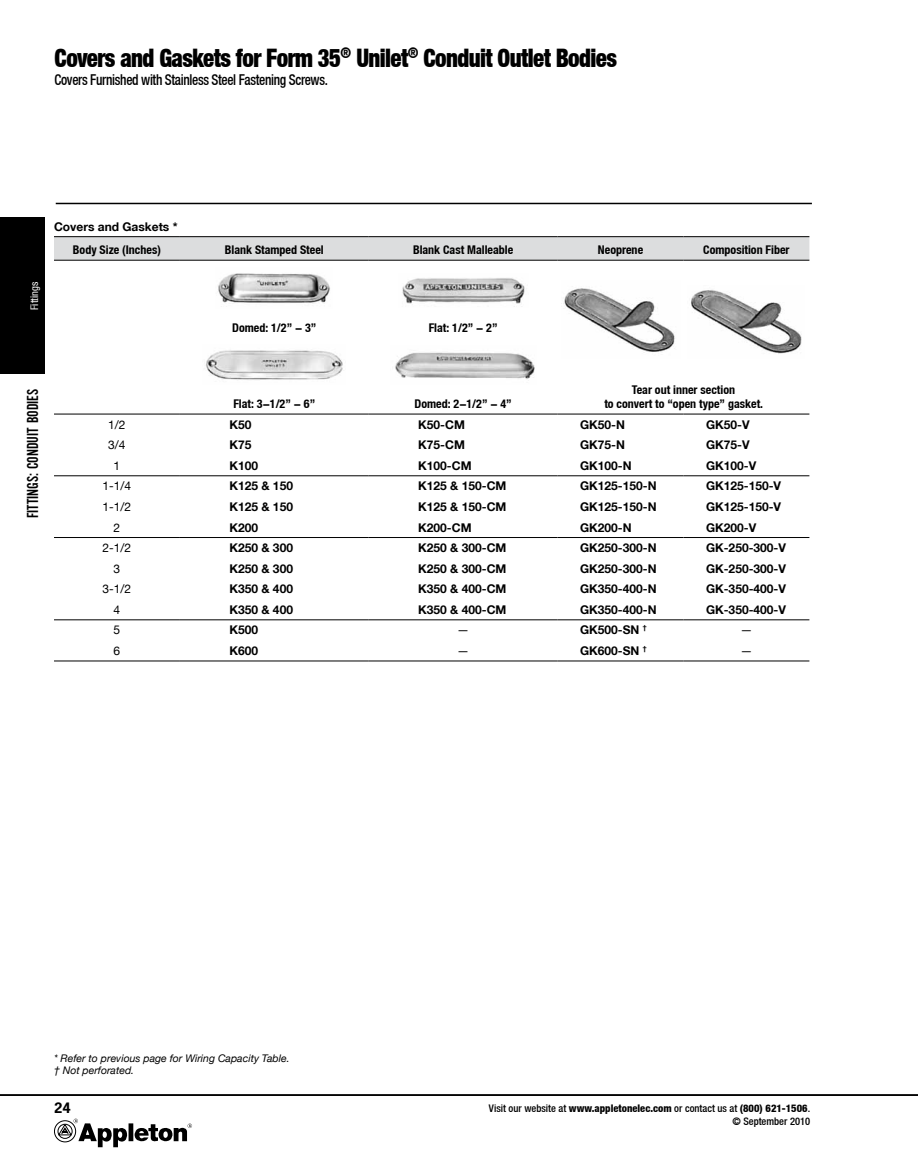
<style>
.page{position:relative;width:918px;height:1175px;background:#fff}
.page>*{position:absolute;margin:0;border:0;box-sizing:border-box;transform-origin:0 0}
.t1{font:900 condensed 25.5px "Helvetica Neue LT";letter-spacing:-.025em;color:#000;scale:.9 1}
.t2{font:16.5px "Alternate Gothic EF No Two";color:#000}
.t3{font:500 condensed 15px "Helvetica Neue LT";letter-spacing:-.025em;color:#000;scale:.89 1}
.t4{font:700 13.5px "News Gothic Std";color:#000}
.t5{font:700 12px "Helvetica Neue LT";color:#000}
.t6{font:700 condensed 12px "Helvetica Neue LT";color:#000}
.t7{font:12px "Helvetica Neue LT";color:#000}
.t8{font:500 condensed 10.5px/12.6px "Helvetica Neue LT";color:#000;text-align:right}
.t9{font:italic 10.5px/12.6px "Helvetica Neue LT";color:#000}
.t10{font:condensed 10.5px "Helvetica Neue LT";color:#fff}
.s1{font-weight:800}
</style>
<div class="page">
<svg style="left:54px;top:237px;width:755px;height:23px;background:#d7d8d9"></svg>
<hr style="left:54px;top:236px;width:126px;height:1px;background:#000">
<hr style="left:180px;top:236px;width:189px;height:1px;background:#000">
<hr style="left:369px;top:236px;width:188px;height:1px;background:#000">
<hr style="left:557px;top:236px;width:126px;height:1px;background:#000">
<hr style="left:683px;top:236px;width:126px;height:1px;background:#000">
<hr style="left:54px;top:475px;width:126px;height:1px;background:#000">
<hr style="left:180px;top:475px;width:189px;height:1px;background:#000">
<hr style="left:369px;top:475px;width:188px;height:1px;background:#000">
<hr style="left:557px;top:475px;width:126px;height:1px;background:#000">
<hr style="left:683px;top:475px;width:126px;height:1px;background:#000">
<hr style="left:54px;top:537px;width:126px;height:1px;background:#000">
<hr style="left:180px;top:537px;width:189px;height:1px;background:#000">
<hr style="left:369px;top:537px;width:188px;height:1px;background:#000">
<hr style="left:557px;top:537px;width:126px;height:1px;background:#000">
<hr style="left:683px;top:537px;width:126px;height:1px;background:#000">
<hr style="left:54px;top:619px;width:126px;height:1px;background:#000">
<hr style="left:180px;top:619px;width:189px;height:1px;background:#000">
<hr style="left:369px;top:619px;width:188px;height:1px;background:#000">
<hr style="left:557px;top:619px;width:126px;height:1px;background:#000">
<hr style="left:683px;top:619px;width:126px;height:1px;background:#000">
<hr style="left:54px;top:660px;width:126px;height:1px;background:#000">
<hr style="left:180px;top:660px;width:189px;height:1px;background:#000">
<hr style="left:369px;top:660px;width:188px;height:1px;background:#000">
<hr style="left:557px;top:660px;width:126px;height:1px;background:#000">
<hr style="left:683px;top:660px;width:126px;height:1px;background:#000">
<hr style="left:54px;top:260px;width:126px;height:1px;background:#000">
<hr style="left:54px;top:414px;width:126px;height:1px;background:#000">
<hr style="left:180px;top:260px;width:189px;height:1px;background:#000">
<hr style="left:369px;top:260px;width:188px;height:1px;background:#000">
<hr style="left:557px;top:260px;width:126px;height:1px;background:#000">
<hr style="left:683px;top:260px;width:126px;height:1px;background:#000">
<hr style="left:557px;top:414px;width:126px;height:1px;background:#000">
<hr style="left:683px;top:414px;width:126px;height:1px;background:#000">
<hr style="left:180px;top:414px;width:189px;height:1px;background:#000">
<hr style="left:369px;top:414px;width:188px;height:1px;background:#000">
<img style="left:218px;top:273px;width:112px;height:31px">
<img style="left:402px;top:278px;width:123px;height:29px">
<img style="left:563px;top:288px;width:112px;height:64px">
<img style="left:691px;top:290px;width:111px;height:64px">
<img style="left:206px;top:350px;width:137px;height:30px">
<img style="left:395px;top:352px;width:140px;height:27px">
<hr style="left:56px;top:203px;width:756px;height:1px;background:#000">
<div style="left:0;top:218px;width:45px;height:156px;background:#000"></div>
<hr style="left:129px;top:1123px;width:4px;height:18px;background:#000">
<svg style="left:135px;top:1123px;width:57px;height:19px"></svg>
<svg style="left:54px;top:1118px;width:73px;height:29px"></svg>
<hr style="left:0;top:1094px;width:918px;height:1px;background:#000">
<h1 class="t1" style="left:55px;top:42px;width:626px">Covers and Gaskets for Form 35<sup>®</sup> Unilet<sup>®</sup> Conduit Outlet Bodies</h1>
<p class="t3" style="left:55px;top:71px;width:309px">Covers Furnished with Stainless Steel Fastening Screws.</p>
<p class="t10" style="left:28px;top:310px;width:30px;rotate:-90deg">Fittings</p>
<p class="t5" style="left:54px;top:219px;width:125px">Covers and Gaskets *</p>
<p class="t6" style="left:73px;top:243px;width:89px">Body Size (Inches)</p>
<p class="t6" style="left:225px;top:243px;width:101px">Blank Stamped Steel</p>
<p class="t6" style="left:413px;top:243px;width:102px">Blank Cast Malleable</p>
<p class="t6" style="left:598px;top:243px;width:47px">Neoprene</p>
<p class="t6" style="left:703px;top:243px;width:88px">Composition Fiber</p>
<p class="t6" style="left:232px;top:320px;width:86px">Domed: 1/2” - 3”</p>
<p class="t6" style="left:429px;top:320px;width:70px">Flat: 1/2” - 2”</p>
<h2 class="t2" style="left:24px;top:518px;width:131px;rotate:-90deg">Fittings: Conduit Bodies</h2>
<p class="t6" style="left:632px;top:382px;width:105px">Tear out inner section</p>
<p class="t6" style="left:233px;top:396px;width:83px">Flat: 3-1/2” - 6”</p>
<p class="t6" style="left:414px;top:396px;width:99px">Domed: 2-1/2” - 4”</p>
<p class="t6" style="left:604px;top:396px;width:160px">to convert to “open type” gasket.</p>
<p class="t7" style="left:108px;top:417px;width:19px">1/2</p>
<p class="t5" style="left:229px;top:417px;width:24px">K50</p>
<p class="t5" style="left:418px;top:417px;width:48px">K50-CM</p>
<p class="t5" style="left:580px;top:417px;width:46px">GK50-N</p>
<p class="t5" style="left:706px;top:417px;width:45px">GK50-V</p>
<p class="t7" style="left:108px;top:438px;width:19px">3/4</p>
<p class="t5" style="left:229px;top:437px;width:24px">K75</p>
<p class="t5" style="left:418px;top:437px;width:48px">K75-CM</p>
<p class="t5" style="left:580px;top:437px;width:46px">GK75-N</p>
<p class="t5" style="left:706px;top:437px;width:45px">GK75-V</p>
<p class="t7" style="left:114px;top:458px;width:8px">1</p>
<p class="t5" style="left:229px;top:458px;width:30px">K100</p>
<p class="t5" style="left:418px;top:458px;width:55px">K100-CM</p>
<p class="t5" style="left:580px;top:458px;width:53px">GK100-N</p>
<p class="t5" style="left:706px;top:458px;width:52px">GK100-V</p>
<p class="t7" style="left:103px;top:479px;width:30px">1-1/4</p>
<p class="t5" style="left:229px;top:478px;width:65px">K125 &amp; 150</p>
<p class="t5" style="left:418px;top:478px;width:90px">K125 &amp; 150-CM</p>
<p class="t5" style="left:580px;top:478px;width:78px">GK125-150-N</p>
<p class="t5" style="left:706px;top:478px;width:77px">GK125-150-V</p>
<p class="t7" style="left:103px;top:499px;width:30px">1-1/2</p>
<p class="t5" style="left:229px;top:499px;width:65px">K125 &amp; 150</p>
<p class="t5" style="left:418px;top:499px;width:90px">K125 &amp; 150-CM</p>
<p class="t5" style="left:580px;top:499px;width:78px">GK125-150-N</p>
<p class="t5" style="left:706px;top:499px;width:77px">GK125-150-V</p>
<p class="t7" style="left:114px;top:520px;width:8px">2</p>
<p class="t5" style="left:229px;top:520px;width:30px">K200</p>
<p class="t5" style="left:418px;top:520px;width:55px">K200-CM</p>
<p class="t5" style="left:580px;top:520px;width:53px">GK200-N</p>
<p class="t5" style="left:706px;top:520px;width:52px">GK200-V</p>
<p class="t7" style="left:103px;top:540px;width:30px">2-1/2</p>
<p class="t5" style="left:229px;top:540px;width:65px">K250 &amp; 300</p>
<p class="t5" style="left:418px;top:540px;width:90px">K250 &amp; 300-CM</p>
<p class="t5" style="left:580px;top:540px;width:78px">GK250-300-N</p>
<p class="t5" style="left:706px;top:540px;width:82px">GK-250-300-V</p>
<p class="t7" style="left:114px;top:561px;width:8px">3</p>
<p class="t5" style="left:229px;top:561px;width:65px">K250 &amp; 300</p>
<p class="t5" style="left:418px;top:561px;width:90px">K250 &amp; 300-CM</p>
<p class="t5" style="left:580px;top:561px;width:78px">GK250-300-N</p>
<p class="t5" style="left:706px;top:561px;width:82px">GK-250-300-V</p>
<p class="t7" style="left:103px;top:582px;width:30px">3-1/2</p>
<p class="t5" style="left:229px;top:581px;width:65px">K350 &amp; 400</p>
<p class="t5" style="left:418px;top:581px;width:90px">K350 &amp; 400-CM</p>
<p class="t5" style="left:580px;top:581px;width:78px">GK350-400-N</p>
<p class="t5" style="left:706px;top:581px;width:82px">GK-350-400-V</p>
<p class="t7" style="left:114px;top:602px;width:8px">4</p>
<p class="t5" style="left:229px;top:602px;width:65px">K350 &amp; 400</p>
<p class="t5" style="left:418px;top:602px;width:90px">K350 &amp; 400-CM</p>
<p class="t5" style="left:580px;top:602px;width:78px">GK350-400-N</p>
<p class="t5" style="left:706px;top:602px;width:82px">GK-350-400-V</p>
<p class="t7" style="left:114px;top:623px;width:8px">5</p>
<p class="t5" style="left:229px;top:622px;width:30px">K500</p>
<p class="t7" style="left:457px;top:623px;width:13px">—</p>
<p class="t5" style="left:580px;top:622px;width:68px">GK500-SN <sup>†</sup></p>
<p class="t7" style="left:740px;top:623px;width:13px">—</p>
<p class="t7" style="left:114px;top:643px;width:8px">6</p>
<p class="t5" style="left:229px;top:643px;width:30px">K600</p>
<p class="t7" style="left:457px;top:643px;width:13px">—</p>
<p class="t5" style="left:580px;top:643px;width:68px">GK600-SN <sup>†</sup></p>
<p class="t7" style="left:740px;top:643px;width:13px">—</p>
<p class="t9" style="left:54px;top:1051px;width:237px">* Refer to previous page for Wiring Capacity Table. † Not perforated.</p>
<p class="t4" style="left:54px;top:1099px;width:18px">24</p>
<p class="t8" style="left:489px;top:1102px;width:323px">Visit our website at <span class="s1">www.appletonelec.com</span> or contact us at <span class="s1">(800) 621-1506</span>. © September 2010</p>
</div>
